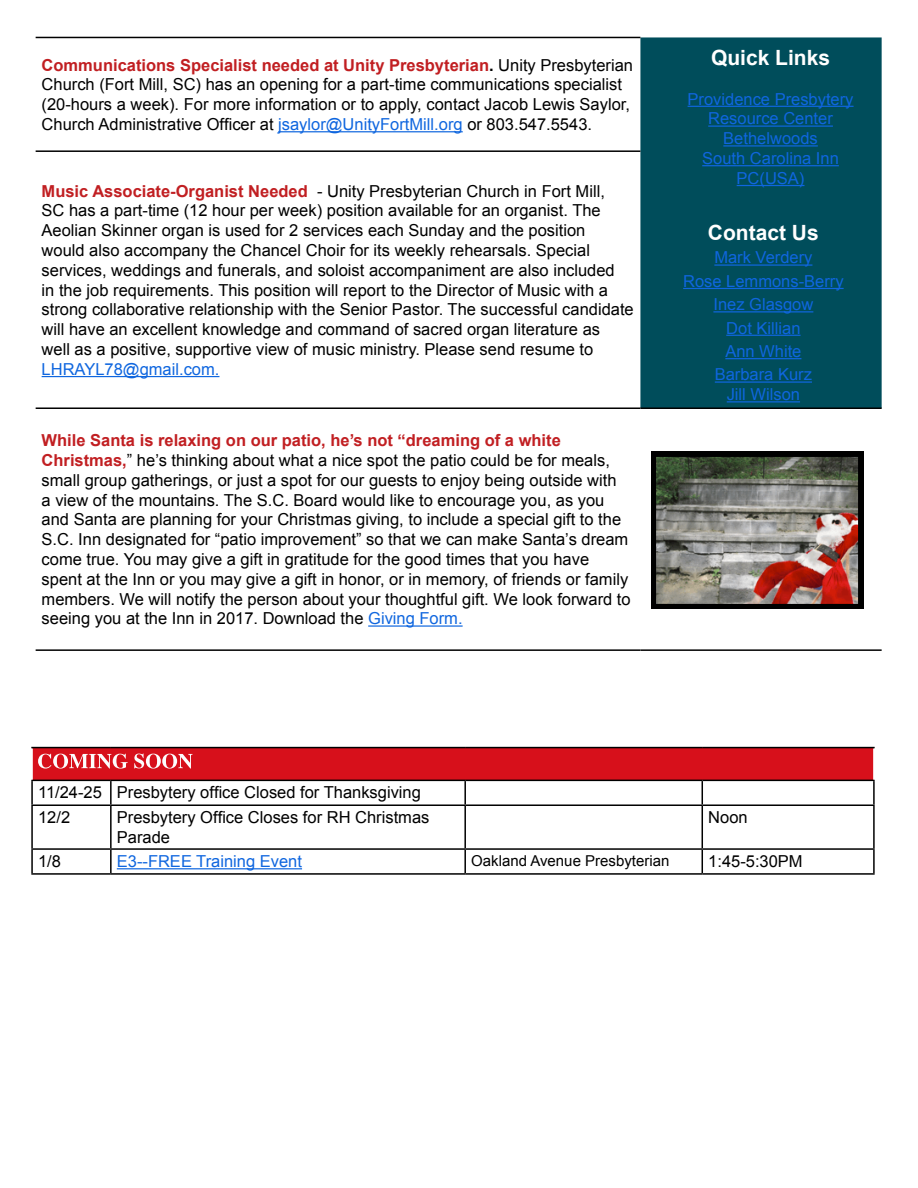
<style>
.page{position:relative;width:918px;height:1188px;background:#fff}
.page>*{position:absolute;margin:0;border:0;box-sizing:border-box;transform-origin:0 0}
.t1{font:700 21px "Arial";color:#fff}
.t2{font:16.5px/19.8px "Arial";color:#000}
.t3{font:16.5px/23.4px "Arial";color:#0f66df;text-align:center}
.t4{font:15px "Arial";color:#000}
.s1{font-weight:700;color:#c11f22}
.s2{font-weight:700}
.s3{color:#0f66df}
</style>
<div class="page">
<div style="left:640px;top:37px;width:242px;height:370px;background:#004d5b"></div>
<hr style="left:36px;top:407px;width:604px;height:2px;background:#000">
<hr style="left:640px;top:407px;width:242px;height:2px;background:#000">
<hr style="left:36px;top:649px;width:604px;height:2px;background:#000">
<hr style="left:640px;top:649px;width:242px;height:2px;background:#000">
<hr style="left:36px;top:37px;width:604px;height:1px;background:#000">
<hr style="left:36px;top:150px;width:604px;height:2px;background:#000">
<hr style="left:278px;top:131px;width:185px;height:1px;background:#0f66df">
<hr style="left:42px;top:376px;width:177px;height:1px;background:#0f66df">
<hr style="left:368px;top:625px;width:95px;height:2px;background:#0f66df">
<hr style="left:714px;top:264px;width:98px;height:2px;background:#0f66df">
<hr style="left:683px;top:288px;width:161px;height:1px;background:#0f66df">
<hr style="left:713px;top:311px;width:100px;height:1px;background:#0f66df">
<hr style="left:726px;top:335px;width:75px;height:1px;background:#0f66df">
<hr style="left:725px;top:358px;width:76px;height:1px;background:#0f66df">
<hr style="left:715px;top:381px;width:97px;height:2px;background:#0f66df">
<hr style="left:727px;top:401px;width:73px;height:1px;background:#0f66df">
<hr style="left:688px;top:106px;width:166px;height:1px;background:#0f66df">
<hr style="left:708px;top:126px;width:125px;height:1px;background:#0f66df">
<hr style="left:723px;top:145px;width:95px;height:2px;background:#0f66df">
<hr style="left:702px;top:165px;width:137px;height:1px;background:#0f66df">
<hr style="left:737px;top:185px;width:67px;height:1px;background:#0f66df">
<div style="left:32px;top:748px;width:842px;height:32px;background:#d7101b"></div>
<hr style="left:31px;top:780px;width:80px;height:1px;background:#000">
<hr style="left:31px;top:781px;width:2px;height:23px;background:#000">
<hr style="left:111px;top:780px;width:354px;height:1px;background:#000">
<hr style="left:110px;top:781px;width:2px;height:23px;background:#000">
<hr style="left:465px;top:780px;width:237px;height:1px;background:#000">
<hr style="left:464px;top:781px;width:2px;height:23px;background:#000">
<hr style="left:702px;top:780px;width:173px;height:1px;background:#000">
<svg style="left:702px;top:781px;width:1px;height:23px"></svg>
<hr style="left:873px;top:781px;width:2px;height:23px;background:#000">
<hr style="left:31px;top:804px;width:80px;height:2px;background:#000">
<hr style="left:31px;top:806px;width:2px;height:42px;background:#000">
<hr style="left:111px;top:804px;width:354px;height:2px;background:#000">
<hr style="left:110px;top:806px;width:2px;height:42px;background:#000">
<hr style="left:465px;top:804px;width:237px;height:2px;background:#000">
<hr style="left:464px;top:806px;width:2px;height:42px;background:#000">
<hr style="left:702px;top:804px;width:173px;height:2px;background:#000">
<hr style="left:702px;top:806px;width:1px;height:42px;background:#000">
<hr style="left:873px;top:806px;width:2px;height:42px;background:#000">
<hr style="left:31px;top:848px;width:80px;height:2px;background:#000">
<hr style="left:31px;top:850px;width:2px;height:23px;background:#000">
<hr style="left:111px;top:848px;width:354px;height:2px;background:#000">
<hr style="left:110px;top:850px;width:2px;height:23px;background:#000">
<hr style="left:465px;top:848px;width:237px;height:2px;background:#000">
<hr style="left:464px;top:850px;width:2px;height:23px;background:#000">
<hr style="left:702px;top:848px;width:173px;height:2px;background:#000">
<svg style="left:702px;top:850px;width:1px;height:23px"></svg>
<hr style="left:873px;top:850px;width:2px;height:23px;background:#000">
<hr style="left:31px;top:873px;width:80px;height:2px;background:#000">
<hr style="left:111px;top:873px;width:354px;height:2px;background:#000">
<hr style="left:465px;top:873px;width:237px;height:2px;background:#000">
<hr style="left:702px;top:873px;width:173px;height:2px;background:#000">
<hr style="left:31px;top:748px;width:2px;height:32px;background:#fff">
<hr style="left:873px;top:748px;width:2px;height:32px;background:#fff">
<hr style="left:31px;top:747px;width:80px;height:1px;background:#000">
<hr style="left:111px;top:747px;width:354px;height:1px;background:#000">
<hr style="left:465px;top:747px;width:237px;height:1px;background:#000">
<hr style="left:702px;top:747px;width:173px;height:1px;background:#000">
<svg style="left:38px;top:754px;width:155px;height:15px"></svg>
<hr style="left:117px;top:868px;width:185px;height:1px;background:#0f66df">
<img style="left:651px;top:451px;width:213px;height:158px">
<p class="t2" style="left:42px;top:55px;width:593px"><span class="s1">Communications Specialist needed at Unity Presbyterian</span><span class="s2">.</span> Unity Presbyterian Church (Fort Mill, SC) has an opening for a part-time communications specialist (20-hours a week). For more information or to apply, contact Jacob Lewis Saylor, Church Administrative Officer at <span class="s3">jsaylor@UnityFortMill.org</span> or 803.547.5543.</p>
<p class="t2" style="left:42px;top:181px;width:594px"><span class="s1">Music Associate-Organist Needed</span> - Unity Presbyterian Church in Fort Mill,<br>SC has a part-time (12 hour per week) position available for an organist. The Aeolian Skinner organ is used for 2 services each Sunday and the position<br>would also accompany the Chancel Choir for its weekly rehearsals. Special services, weddings and funerals, and soloist accompaniment are also included<br>in the job requirements. This position will report to the Director of Music with a strong collaborative relationship with the Senior Pastor. The successful candidate will have an excellent knowledge and command of sacred organ literature as<br>well as a positive, supportive view of music ministry. Please send resume to</p>
<p class="t3" style="left:42px;top:358px;width:179px">LHRAYL78@gmail.com.</p>
<p class="t2" style="left:42px;top:431px;width:591px"><span class="s1">While Santa is relaxing on our patio, he’s not “dreaming of a white Christmas,</span>” he’s thinking about what a nice spot the patio could be for meals, small group gatherings, or just a spot for our guests to enjoy being outside with<br>a view of the mountains. The S.C. Board would like to encourage you, as you and Santa are planning for your Christmas giving, to include a special gift to the S.C. Inn designated for “patio improvement” so that we can make Santa’s dream come true. You may give a gift in gratitude for the good times that you have spent at the Inn or you may give a gift in honor, or in memory, of friends or family members. We will notify the person about your thoughtful gift. We look forward to seeing you at the Inn in 2017. Download the <span class="s3">Giving Form.</span></p>
<p class="t1" style="left:711px;top:44px;width:121px">Quick Links</p>
<p class="t3" style="left:688px;top:89px;width:167px;line-height:19.8px">Providence Presbytery<br>Resource Center<br>Bethelwoods<br>South Carolina Inn<br>PC(USA)</p>
<p class="t1" style="left:708px;top:219px;width:112px">Contact Us</p>
<p class="t3" style="left:683px;top:246px;width:162px">Mark Verdery<br>Rose Lemmons-Berry<br>Inez Glasgow<br>Dot Killian<br>Ann White<br>Barbara Kurz</p>
<p class="t3" style="left:727px;top:383px;width:75px">Jill Wilson</p>
<p class="t2" style="left:38px;top:780px;width:384px;line-height:24.9px">11/24-25 Presbytery office Closed for Thanksgiving<br>12/2</p>
<p class="t2" style="left:117px;top:808px;width:314px">Presbytery Office Closes for RH Christmas<br>Parade</p>
<p class="t2" style="left:708px;top:808px;width:41px">Noon</p>
<p class="t2" style="left:38px;top:852px;width:24px">1/8</p>
<p class="t3" style="left:117px;top:850px;width:187px">E3--FREE Training Event</p>
<p class="t4" style="left:471px;top:851px;width:200px">Oakland Avenue Presbyterian</p>
<p class="t2" style="left:708px;top:852px;width:96px">1:45-5:30PM</p>
</div>
